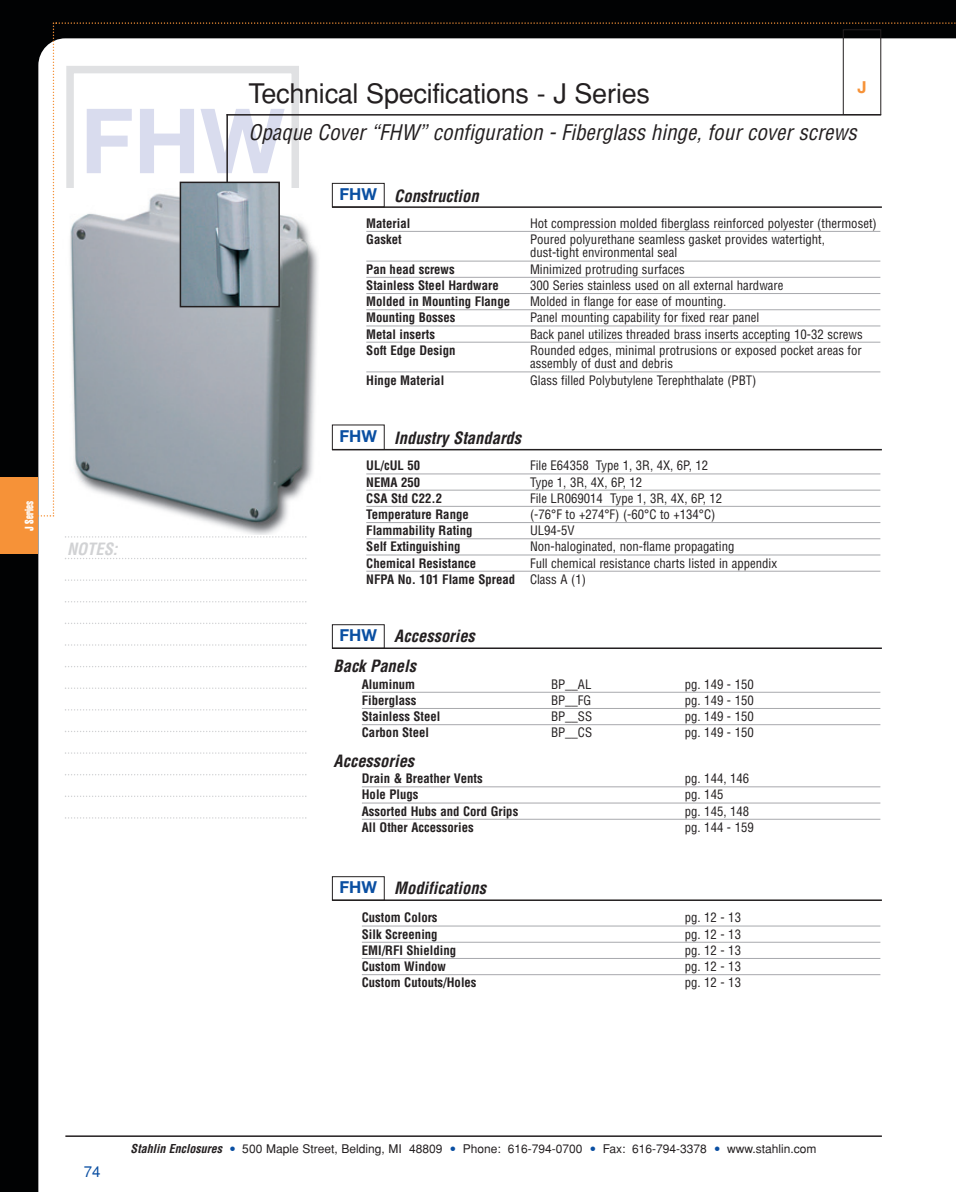
<style>
.page{position:relative;width:956px;height:1192px;background:#fff}
.page>*{position:absolute;margin:0;border:0;box-sizing:border-box;transform-origin:0 0}
.t1{font:700 90px "Helvetica Neue";color:#d9dcee}
.t2{font:27px "Helvetica";letter-spacing:-.01em;color:#231f20}
.t3{font:italic condensed 21px "Helvetica";color:#231f20}
.t4{font:italic 700 condensed 16.5px "Helvetica";color:#231f20}
.t5{font:700 16.5px "Helvetica Neue";color:#0a4fa2}
.t6{font:italic 700 condensed 16.5px "Helvetica";color:#d1d2d4}
.t7{font:700 16.5px "Helvetica Neue";color:#f69238}
.t8{font:15px "Helvetica";color:#0a4fa2}
.t9{font:condensed 12.75px/13.5px "Helvetica";color:#231f20}
.t10{font:700 condensed 12.75px "Helvetica";color:#231f20}
.t11{font:12px "Helvetica";color:#231f20}
.t12{font:12px "Helvetica Extra Compressed";letter-spacing:.02em;color:#fff}
.s1{font-weight:700}
.s2{font-weight:700;font-style:italic;font-stretch:condensed}
.s3{font-size:18px;color:#0a4fa2}
</style>
<div class="page">
<div style="left:0;top:0;width:955px;height:1191px;background:#010203"></div>
<div style="left:38px;top:516px;width:917px;height:675px;background:#fff"></div>
<div style="left:38px;top:22px;width:917px;height:494px;background:#fff"></div>
<hr style="left:65px;top:1135px;width:816px;height:1px;background:#231f20">
<div style="left:0;top:477px;width:38px;height:76px;background:#f69238"></div>
<div style="left:66px;top:66px;width:233px;height:151px;border:8px solid #e0e1e3"></div>
<img style="left:61px;top:189px;width:260px;height:345px">
<img style="left:183px;top:184px;width:94px;height:120px">
<div style="left:180px;top:181px;width:100px;height:126px;border:2px solid #231f20"></div>
<svg style="left:65px;top:536px;width:241px;height:1px"></svg>
<svg style="left:65px;top:557px;width:241px;height:2px"></svg>
<svg style="left:65px;top:579px;width:241px;height:1px"></svg>
<svg style="left:65px;top:601px;width:241px;height:1px"></svg>
<svg style="left:65px;top:622px;width:241px;height:2px"></svg>
<svg style="left:65px;top:644px;width:241px;height:1px"></svg>
<svg style="left:65px;top:665px;width:241px;height:2px"></svg>
<svg style="left:65px;top:687px;width:241px;height:1px"></svg>
<svg style="left:65px;top:709px;width:241px;height:1px"></svg>
<svg style="left:65px;top:730px;width:241px;height:2px"></svg>
<svg style="left:65px;top:752px;width:241px;height:1px"></svg>
<svg style="left:65px;top:773px;width:241px;height:2px"></svg>
<svg style="left:65px;top:795px;width:241px;height:1px"></svg>
<svg style="left:65px;top:817px;width:241px;height:1px"></svg>
<hr style="left:226px;top:114px;width:654px;height:1px;background:#231f20">
<div style="left:842px;top:29px;width:38px;height:86px;border:1px solid #231f20"></div>
<hr style="left:226px;top:114px;width:2px;height:69px;background:#231f20">
<hr style="left:362px;top:925px;width:518px;height:1px;background:#a8a9ad">
<hr style="left:362px;top:941px;width:518px;height:1px;background:#a8a9ad">
<hr style="left:362px;top:957px;width:518px;height:1px;background:#a8a9ad">
<hr style="left:362px;top:974px;width:518px;height:1px;background:#a8a9ad">
<hr style="left:362px;top:691px;width:518px;height:1px;background:#a8a9ad">
<hr style="left:362px;top:708px;width:518px;height:1px;background:#a8a9ad">
<hr style="left:362px;top:724px;width:518px;height:1px;background:#a8a9ad">
<hr style="left:362px;top:786px;width:518px;height:1px;background:#a8a9ad">
<hr style="left:362px;top:802px;width:518px;height:1px;background:#a8a9ad">
<hr style="left:362px;top:818px;width:518px;height:1px;background:#a8a9ad">
<div style="left:332px;top:624px;width:52px;height:24px;border:1px solid #231f20"></div>
<div style="left:332px;top:876px;width:52px;height:24px;border:1px solid #231f20"></div>
<hr style="left:366px;top:231px;width:514px;height:1px;background:#a8a9ad">
<hr style="left:366px;top:261px;width:514px;height:1px;background:#a8a9ad">
<hr style="left:366px;top:277px;width:514px;height:1px;background:#a8a9ad">
<hr style="left:366px;top:293px;width:514px;height:1px;background:#a8a9ad">
<hr style="left:366px;top:309px;width:514px;height:1px;background:#a8a9ad">
<hr style="left:366px;top:325px;width:514px;height:1px;background:#a8a9ad">
<hr style="left:366px;top:342px;width:514px;height:1px;background:#a8a9ad">
<hr style="left:366px;top:371px;width:514px;height:1px;background:#a8a9ad">
<div style="left:332px;top:183px;width:52px;height:24px;border:1px solid #231f20"></div>
<hr style="left:332px;top:206px;width:549px;height:2px;background:#231f20">
<hr style="left:366px;top:473px;width:514px;height:1px;background:#a8a9ad">
<hr style="left:366px;top:489px;width:514px;height:1px;background:#a8a9ad">
<hr style="left:366px;top:506px;width:514px;height:1px;background:#a8a9ad">
<hr style="left:366px;top:522px;width:514px;height:1px;background:#a8a9ad">
<hr style="left:366px;top:538px;width:514px;height:1px;background:#a8a9ad">
<hr style="left:366px;top:554px;width:514px;height:1px;background:#a8a9ad">
<hr style="left:366px;top:570px;width:514px;height:1px;background:#a8a9ad">
<hr style="left:332px;top:449px;width:549px;height:1px;background:#231f20">
<hr style="left:332px;top:647px;width:549px;height:1px;background:#231f20">
<hr style="left:332px;top:899px;width:549px;height:1px;background:#231f20">
<p class="t12" style="left:25px;top:531px;width:32px;rotate:-90deg">J Series</p>
<p class="t7" style="left:857px;top:81px;width:11px">J</p>
<h3 class="t3" style="left:248px;top:121px;width:609px">Opaque Cover “FHW” configuration - Fiberglass hinge, four cover screws</h3>
<h2 class="t2" style="left:248px;top:78px;width:403px">Technical Specifications - J Series</h2>
<h1 class="t1" style="left:80px;top:109px;width:206px">FHW</h1>
<p class="t6" style="left:67px;top:539px;width:52px">NOTES:</p>
<p class="t5" style="left:339px;top:188px;width:39px">FHW</p>
<p class="t4" style="left:394px;top:186px;width:86px">Construction</p>
<p class="t10" style="left:366px;top:216px;width:45px">Material</p>
<p class="t9" style="left:530px;top:216px;width:348px">Hot compression molded fiberglass reinforced polyester (thermoset)</p>
<p class="t10" style="left:366px;top:232px;width:37px">Gasket</p>
<p class="t9" style="left:530px;top:233px;width:296px">Poured polyurethane seamless gasket provides watertight, dust-tight environmental seal</p>
<p class="t10" style="left:366px;top:262px;width:90px">Pan head screws</p>
<p class="t9" style="left:530px;top:262px;width:156px">Minimized protruding surfaces</p>
<p class="t10" style="left:366px;top:278px;width:134px">Stainless Steel Hardware</p>
<p class="t9" style="left:530px;top:279px;width:255px">300 Series stainless used on all external hardware</p>
<p class="t10" style="left:366px;top:294px;width:145px">Molded in Mounting Flange</p>
<p class="t9" style="left:530px;top:295px;width:198px">Molded in flange for ease of mounting.</p>
<p class="t10" style="left:366px;top:310px;width:91px">Mounting Bosses</p>
<p class="t9" style="left:530px;top:311px;width:231px">Panel mounting capability for fixed rear panel</p>
<p class="t10" style="left:366px;top:326px;width:70px">Metal inserts</p>
<p class="t9" style="left:530px;top:327px;width:334px">Back panel utilizes threaded brass inserts accepting 10-32 screws</p>
<p class="t10" style="left:366px;top:343px;width:91px">Soft Edge Design</p>
<p class="t9" style="left:530px;top:343px;width:333px">Rounded edges, minimal protrusions or exposed pocket areas for assembly of dust and debris</p>
<p class="t10" style="left:366px;top:372px;width:79px">Hinge Material</p>
<p class="t9" style="left:530px;top:373px;width:228px">Glass filled Polybutylene Terephthalate (PBT)</p>
<p class="t5" style="left:339px;top:430px;width:39px">FHW</p>
<p class="t4" style="left:394px;top:428px;width:128px">Industry Standards</p>
<p class="t10" style="left:366px;top:458px;width:55px">UL/cUL 50</p>
<p class="t9" style="left:530px;top:459px;width:179px">File E64358 Type 1, 3R, 4X, 6P, 12</p>
<p class="t10" style="left:366px;top:474px;width:55px">NEMA 250</p>
<p class="t9" style="left:530px;top:475px;width:114px">Type 1, 3R, 4X, 6P, 12</p>
<p class="t10" style="left:366px;top:490px;width:77px">CSA Std C22.2</p>
<p class="t9" style="left:530px;top:491px;width:194px">File LR069014 Type 1, 3R, 4X, 6P, 12</p>
<p class="t10" style="left:366px;top:507px;width:104px">Temperature Range</p>
<p class="t9" style="left:530px;top:507px;width:187px">(-76°F to +274°F) (-60°C to +134°C)</p>
<p class="t10" style="left:366px;top:523px;width:108px">Flammability Rating</p>
<p class="t9" style="left:530px;top:524px;width:46px">UL94-5V</p>
<p class="t10" style="left:366px;top:539px;width:96px">Self Extinguishing</p>
<p class="t9" style="left:530px;top:540px;width:206px">Non-haloginated, non-flame propagating</p>
<p class="t10" style="left:366px;top:555px;width:111px">Chemical Resistance</p>
<p class="t9" style="left:366px;top:555px;width:412px;line-height:16.2px;text-indent:164px">Full chemical resistance charts listed in appendix<br><span class="s1">NFPA No. 101 Flame Spread</span> Class A (1)</p>
<p class="t5" style="left:339px;top:629px;width:39px">FHW</p>
<p class="t4" style="left:394px;top:626px;width:82px">Accessories</p>
<p class="t4" style="left:333px;top:657px;width:84px">Back Panels</p>
<p class="t10" style="left:362px;top:676px;width:55px">Aluminum</p>
<p class="t9" style="left:551px;top:677px;width:42px">BP__AL</p>
<p class="t9" style="left:684px;top:677px;width:70px">pg. 149 - 150</p>
<p class="t10" style="left:362px;top:692px;width:56px">Fiberglass</p>
<p class="t9" style="left:551px;top:693px;width:42px">BP__FG</p>
<p class="t9" style="left:684px;top:693px;width:70px">pg. 149 - 150</p>
<p class="t10" style="left:362px;top:709px;width:80px">Stainless Steel</p>
<p class="t9" style="left:551px;top:709px;width:43px">BP__SS</p>
<p class="t9" style="left:684px;top:709px;width:70px">pg. 149 - 150</p>
<p class="t10" style="left:362px;top:725px;width:69px">Carbon Steel</p>
<p class="t9" style="left:551px;top:726px;width:43px">BP__CS</p>
<p class="t9" style="left:684px;top:726px;width:70px">pg. 149 - 150</p>
<p class="t4" style="left:333px;top:751px;width:82px">Accessories</p>
<p class="t10" style="left:362px;top:771px;width:122px">Drain &amp; Breather Vents</p>
<p class="t9" style="left:684px;top:771px;width:66px">pg. 144, 146</p>
<p class="t10" style="left:362px;top:787px;width:58px">Hole Plugs</p>
<p class="t9" style="left:684px;top:788px;width:40px">pg. 145</p>
<p class="t10" style="left:362px;top:803px;width:158px">Assorted Hubs and Cord Grips</p>
<p class="t9" style="left:684px;top:804px;width:66px">pg. 145, 148</p>
<p class="t10" style="left:362px;top:819px;width:113px">All Other Accessories</p>
<p class="t9" style="left:684px;top:820px;width:70px">pg. 144 - 159</p>
<p class="t5" style="left:339px;top:880px;width:39px">FHW</p>
<p class="t4" style="left:394px;top:878px;width:93px">Modifications</p>
<p class="t10" style="left:362px;top:910px;width:77px">Custom Colors</p>
<p class="t9" style="left:684px;top:911px;width:58px">pg. 12 - 13</p>
<p class="t10" style="left:362px;top:926px;width:77px">Silk Screening</p>
<p class="t9" style="left:684px;top:927px;width:58px">pg. 12 - 13</p>
<p class="t10" style="left:362px;top:942px;width:96px">EMI/RFI Shielding</p>
<p class="t9" style="left:684px;top:943px;width:58px">pg. 12 - 13</p>
<p class="t10" style="left:362px;top:958px;width:86px">Custom Window</p>
<p class="t9" style="left:684px;top:959px;width:58px">pg. 12 - 13</p>
<p class="t10" style="left:362px;top:975px;width:116px">Custom Cutouts/Holes</p>
<p class="t9" style="left:684px;top:975px;width:58px">pg. 12 - 13</p>
<p class="t8" style="left:84px;top:1162px;width:18px">74</p>
<p class="t11" style="left:131px;top:1141px;width:687px"><span class="s2">Stahlin Enclosures</span> <span class="s3">•</span> 500 Maple Street, Belding, MI 48809 <span class="s3">•</span> Phone: 616-794-0700 <span class="s3">•</span> Fax: 616-794-3378 <span class="s3">•</span> www.stahlin.com</p>
</div>
